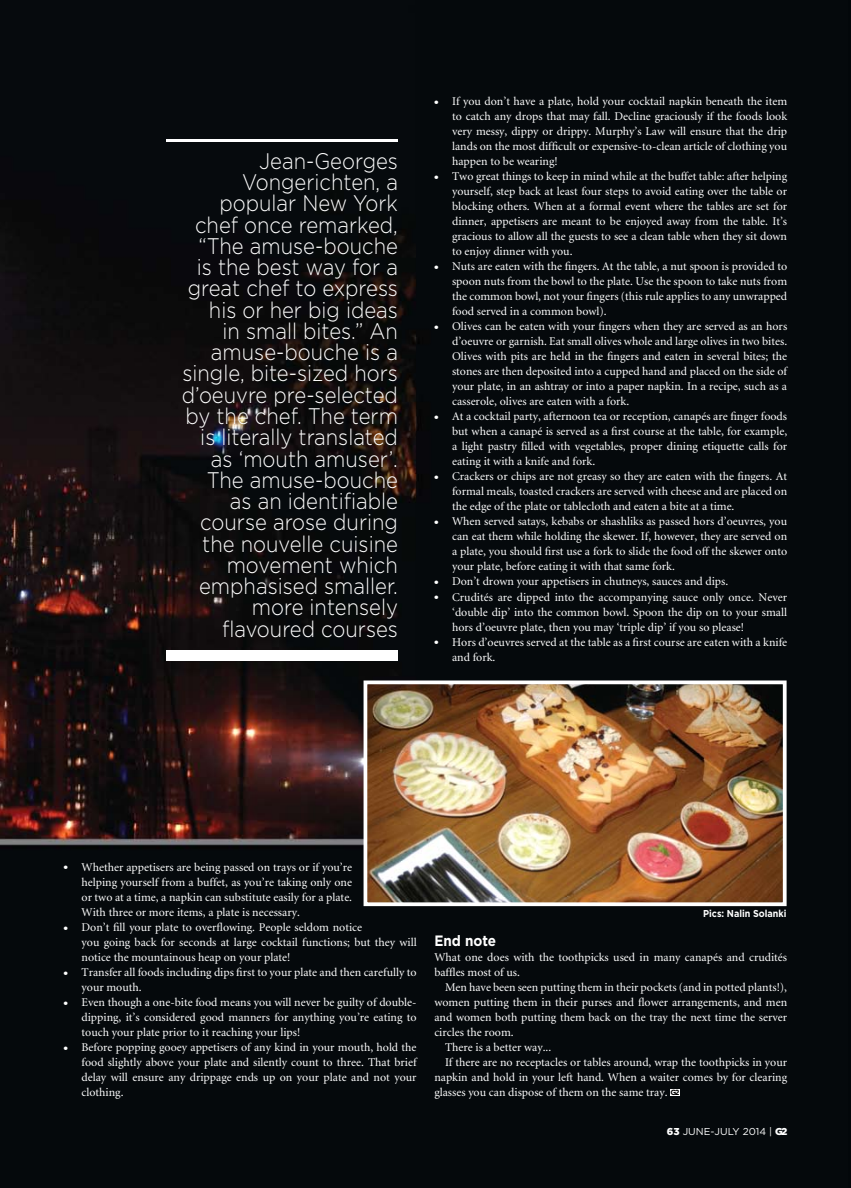
<style>
.page{position:relative;width:851px;height:1188px;background:#fff}
.page>*{position:absolute;margin:0;border:0;box-sizing:border-box;transform-origin:0 0}
.t1{font:300 22.5px/21.2px "Gotham";color:#fff;text-align:right;scale:.9 1}
.t2{font:700 15px "Gotham";color:#fff;scale:.9 1}
.t3{font:11.88px/15px "Minion";color:#fff;text-align:justify}
.t4{font:10px "Gotham";color:#fff}
.t5{font:700 10px "Gotham";color:#fff;scale:.9 1}
.s1{font-family:"Gotham";font-weight:700;font-size:7.5px;color:#000}
.s2{font-weight:900}
</style>
<div class="page">
<img style="left:0;top:0;width:850px;height:1187px">
<div style="left:670px;top:1088px;width:9px;height:7px;background:#fff"></div>
<img style="left:368px;top:685px;width:413px;height:215px">
<div style="left:363px;top:680px;width:423px;height:225px;border:4px solid #fff"></div>
<hr style="left:167px;top:139px;width:231px;height:2px;background:#fff">
<div style="left:167px;top:650px;width:231px;height:10px;background:#fff"></div>
<p class="t1" style="left:182px;top:150px;width:241px">Jean-Georges<br>Vongerichten, a popular New York chef once remarked, “The amuse-bouche is the best way for a great chef to express his or her big ideas<br>in small bites.” An amuse-bouche is a single, bite-sized hors d’oeuvre pre-selected by the chef. The term is literally translated as ‘mouth amuser’.<br>The amuse-bouche as an identifiable course arose during the nouvelle cuisine movement which emphasised smaller. more intensely flavoured courses</p>
<p class="t3" style="left:452px;top:94px;width:336px;text-indent:-18px">● If you don’t have a plate, hold your cocktail napkin beneath the item to catch any drops that may fall. Decline graciously if the foods look very messy, dippy or drippy. Murphy’s Law will ensure that the drip lands on the most difficult or expensive-to-clean article of clothing you happen to be wearing!</p>
<p class="t3" style="left:452px;top:169px;width:336px;text-indent:-18px">● Two great things to keep in mind while at the buffet table: after helping yourself, step back at least four steps to avoid eating over the table or blocking others. When at a formal event where the tables are set for dinner, appetisers are meant to be enjoyed away from the table. It’s gracious to allow all the guests to see a clean table when they sit down to enjoy dinner with you.</p>
<p class="t3" style="left:452px;top:259px;width:336px;text-indent:-18px">● Nuts are eaten with the fingers. At the table, a nut spoon is provided to spoon nuts from the bowl to the plate. Use the spoon to take nuts from the common bowl, not your fingers (this rule applies to any unwrapped food served in a common bowl).</p>
<p class="t3" style="left:452px;top:319px;width:336px;text-indent:-18px">● Olives can be eaten with your fingers when they are served as an hors d’oeuvre or garnish. Eat small olives whole and large olives in two bites.<br>Olives with pits are held in the fingers and eaten in several bites; the stones are then deposited into a cupped hand and placed on the side of your plate, in an ashtray or into a paper napkin. In a recipe, such as a casserole, olives are eaten with a fork.</p>
<p class="t3" style="left:452px;top:409px;width:336px;text-indent:-18px">● At a cocktail party, afternoon tea or reception, canapés are finger foods but when a canapé is served as a first course at the table, for example, a light pastry filled with vegetables, proper dining etiquette calls for eating it with a knife and fork.</p>
<p class="t3" style="left:452px;top:469px;width:336px;text-indent:-18px">● Crackers or chips are not greasy so they are eaten with the fingers. At formal meals, toasted crackers are served with cheese and are placed on the edge of the plate or tablecloth and eaten a bite at a time.</p>
<p class="t3" style="left:452px;top:514px;width:336px;text-indent:-18px">● When served satays, kebabs or shashliks as passed hors d’oeuvres, you can eat them while holding the skewer. If, however, they are served on a plate, you should first use a fork to slide the food off the skewer onto your plate, before eating it with that same fork.</p>
<p class="t3" style="left:434px;top:574px;width:295px">● Don’t drown your appetisers in chutneys, sauces and dips.</p>
<p class="t3" style="left:452px;top:589px;width:336px;text-indent:-18px">● Crudités are dipped into the accompanying sauce only once. Never ‘double dip’ into the common bowl. Spoon the dip on to your small hors d’oeuvre plate, then you may ‘triple dip’ if you so please!</p>
<p class="t3" style="left:452px;top:634px;width:336px;text-indent:-18px">● Hors d’oeuvres served at the table as a first course are eaten with a knife and fork.</p>
<p class="t3" style="left:81px;top:859px;width:272px;text-indent:-18px">● Whether appetisers are being passed on trays or if you’re helping yourself from a buffet, as you’re taking only one or two at a time, a napkin can substitute easily for a plate.<br>With three or more items, a plate is necessary.</p>
<p class="t3" style="left:81px;top:919px;width:336px;text-align:left;text-indent:-18px">● Don’t fill your plate to overflowing. People seldom notice<br>you going back for seconds at large cocktail functions; but they will notice the mountainous heap on your plate!</p>
<p class="t3" style="left:81px;top:964px;width:336px;text-indent:-18px">● Transfer all foods including dips first to your plate and then carefully to your mouth.</p>
<p class="t3" style="left:81px;top:994px;width:336px;text-indent:-18px">● Even though a one-bite food means you will never be guilty of double&shy;dipping, it’s considered good manners for anything you’re eating to touch your plate prior to it reaching your lips!</p>
<p class="t3" style="left:81px;top:1039px;width:336px;text-indent:-18px">● Before popping gooey appetisers of any kind in your mouth, hold the food slightly above your plate and silently count to three. That brief delay will ensure any drippage ends up on your plate and not your clothing.</p>
<p class="t5" style="left:703px;top:907px;width:94px">Pics: Nalin Solanki</p>
<p class="t2" style="left:434px;top:931px;width:70px">End note</p>
<p class="t3" style="left:434px;top:949px;width:354px">What one does with the toothpicks used in many canapés and crudités baffles most of us.</p>
<p class="t3" style="left:445px;top:979px;width:343px">Men have been seen putting them in their pockets (and in potted plants!),</p>
<p class="t3" style="left:434px;top:994px;width:354px">women putting them in their purses and flower arrangements, and men</p>
<p class="t3" style="left:434px;top:1009px;width:354px">and women both putting them back on the tray the next time the server</p>
<p class="t3" style="left:434px;top:1024px;width:81px">circles the room.</p>
<p class="t3" style="left:445px;top:1039px;width:108px">There is a better way...</p>
<p class="t3" style="left:445px;top:1054px;width:343px">If there are no receptacles or tables around, wrap the toothpicks in your</p>
<p class="t3" style="left:434px;top:1069px;width:354px">napkin and hold in your left hand. When a waiter comes by for clearing</p>
<p class="t3" style="left:434px;top:1084px;width:246px">glasses you can dispose of them on the same tray. <span class="s1">G2</span></p>
<p class="t4" style="left:666px;top:1124px;width:122px"><span class="s2">63</span> JUNE-JULY 2014 | <span class="s2">G2</span></p>
</div>
